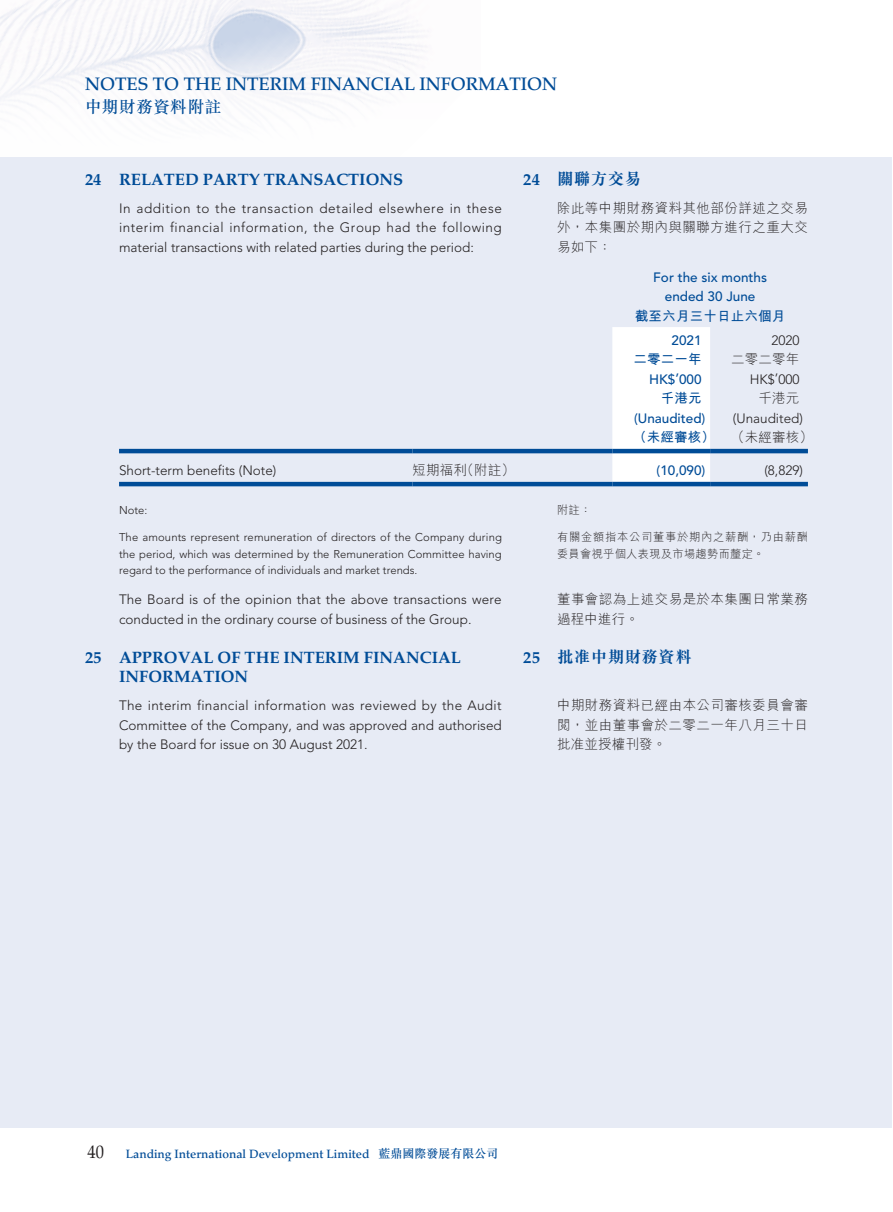
<style>
.page{position:relative;width:893px;height:1212px;background:#fff}
.page>*{position:absolute;margin:0;border:0;box-sizing:border-box;transform-origin:0 0}
.t1{font:500 18px "Palatino LT Std";color:#004c97}
._3__標題{font:700 16.5px/19.5px "Palatino LT Std";color:#004c97}
._8__標題---C{font:700 16.5px "M Sung HK";letter-spacing:.025em;color:#004c97}
.t2{font:500 16.5px "M Sung HK";letter-spacing:.035em;color:#004c97}
._1__內文{font:300 13.5px/19.5px "Avenir LT Std";color:#231f20;text-align:justify}
._6__內文---C{font:300 13.5px/19.5px "M Hei HK";letter-spacing:.035em;color:#231f20;text-align:justify}
._1__內文-2{font:500 13.5px "Avenir LT Std";color:#004c97}
._6__內文---C-2{font:700 13.5px "M Hei HK";letter-spacing:.015em;color:#004c97}
.t3{font:500 12px "Palatino LT Std";color:#004c97}
._2__附註內文{font:300 11.25px/16.5px "Avenir LT Std";color:#231f20;text-align:justify}
._7__附註內文---C{font:300 11.25px/16.5px "M Hei HK";letter-spacing:.065em;color:#231f20}
.s1{font-family:"Palatino LT Std"}
.s2{font-weight:400;font-size:18.15px;color:#231f20}
.s3{font-family:"M Sung HK"}
</style>
<div class="page">
<img style="left:0;top:0;width:423px;height:114px">
<div style="left:0;top:157px;width:892px;height:970px;background:#e7ebf5"></div>
<div style="left:612px;top:327px;width:98px;height:155px;background:#fff"></div>
<hr style="left:119px;top:449px;width:293px;height:4px;background:#004c97">
<hr style="left:412px;top:449px;width:200px;height:4px;background:#004c97">
<hr style="left:612px;top:449px;width:98px;height:4px;background:#004c97">
<hr style="left:710px;top:449px;width:98px;height:4px;background:#004c97">
<hr style="left:119px;top:482px;width:293px;height:4px;background:#004c97">
<hr style="left:412px;top:482px;width:200px;height:4px;background:#004c97">
<hr style="left:612px;top:482px;width:98px;height:4px;background:#004c97">
<hr style="left:710px;top:482px;width:98px;height:4px;background:#004c97">
<h1 class="t1" style="left:85px;top:74px;width:474px">NOTES TO THE INTERIM FINANCIAL INFORMATION</h1>
<p class="t2" style="left:85px;top:95px;width:138px">中期財務資料附註</p>
<p class="_3__標題" style="left:85px;top:170px;width:320px">24 RELATED PARTY TRANSACTIONS</p>
<p class="_1__內文" style="left:119px;top:198px;width:384px">In addition to the transaction detailed elsewhere in these interim financial information, the Group had the following material transactions with related parties during the period:</p>
<p class="_8__標題---C" style="left:523px;top:170px;width:120px"><span class="s1">24</span> 關聯方交易</p>
<p class="_6__內文---C" style="left:557px;top:198px;width:252px">除此等中期財務資料其他部份詳述之交易外，本集團於期內與關聯方進行之重大交易如下：</p>
<p class="_1__內文-2" style="left:653px;top:269px;width:115px">For the six months</p>
<p class="_1__內文-2" style="left:665px;top:289px;width:92px">ended 30 June</p>
<p class="_6__內文---C-2" style="left:635px;top:306px;width:152px">截至六月三十日止六個月</p>
<p class="_1__內文-2" style="left:672px;top:332px;width:32px">2021</p>
<p class="_1__內文" style="left:771px;top:330px;width:30px">2020</p>
<p class="_6__內文---C-2" style="left:633px;top:350px;width:70px">二零二一年</p>
<p class="_6__內文---C" style="left:731px;top:349px;width:70px">二零二零年</p>
<p class="_1__內文-2" style="left:649px;top:371px;width:54px">HK$’000</p>
<p class="_1__內文" style="left:750px;top:369px;width:51px">HK$’000</p>
<p class="_6__內文---C-2" style="left:661px;top:389px;width:42px">千港元</p>
<p class="_6__內文---C" style="left:759px;top:388px;width:42px">千港元</p>
<p class="_1__內文-2" style="left:634px;top:410px;width:73px">(Unaudited)</p>
<p class="_1__內文" style="left:733px;top:408px;width:72px">(Unaudited)</p>
<p class="_6__內文---C-2" style="left:633px;top:428px;width:83px">（未經審核）</p>
<p class="_6__內文---C" style="left:731px;top:427px;width:83px">（未經審核）</p>
<p class="_1__內文" style="left:119px;top:461px;width:159px">Short-term benefits (Note)</p>
<p class="_6__內文---C" style="left:412px;top:460px;width:104px">短期福利（附註）</p>
<p class="_1__內文-2" style="left:657px;top:463px;width:50px">(10,090)</p>
<p class="_1__內文" style="left:764px;top:461px;width:40px">(8,829)</p>
<p class="_2__附註內文" style="left:119px;top:502px;width:30px">Note:</p>
<p class="_2__附註內文" style="left:119px;top:529px;width:384px">The amounts represent remuneration of directors of the Company during the period, which was determined by the Remuneration Committee having regard to the performance of individuals and market trends.</p>
<p class="_1__內文" style="left:119px;top:590px;width:384px">The Board is of the opinion that the above transactions were conducted in the ordinary course of business of the Group.</p>
<p class="_3__標題" style="left:119px;top:647px;width:343px;text-indent:-34px">25 APPROVAL OF THE INTERIM FINANCIAL<br>INFORMATION</p>
<p class="_1__內文" style="left:119px;top:696px;width:384px">The interim financial information was reviewed by the Audit Committee of the Company, and was approved and authorised by the Board for issue on 30 August 2021.</p>
<p class="_7__附註內文---C" style="left:557px;top:502px;width:36px">附註：</p>
<p class="_7__附註內文---C" style="left:557px;top:529px;width:252px">有關金額指本公司董事於期內之薪酬，乃由薪酬委員會視乎個人表現及市場趨勢而釐定。</p>
<p class="_6__內文---C" style="left:557px;top:589px;width:252px">董事會認為上述交易是於本集團日常業務過程中進行。</p>
<p class="_8__標題---C" style="left:523px;top:648px;width:170px"><span class="s1">25</span> 批准中期財務資料</p>
<p class="_6__內文---C" style="left:557px;top:695px;width:252px">中期財務資料已經由本公司審核委員會審閱，並由董事會於二零二一年八月三十日批准並授權刊發。</p>
<p class="t3" style="left:88px;top:1146px;width:412px"><span class="s2">40</span> Landing International Development Limited <span class="s3">藍鼎國際發展有限公司</span></p>
</div>
